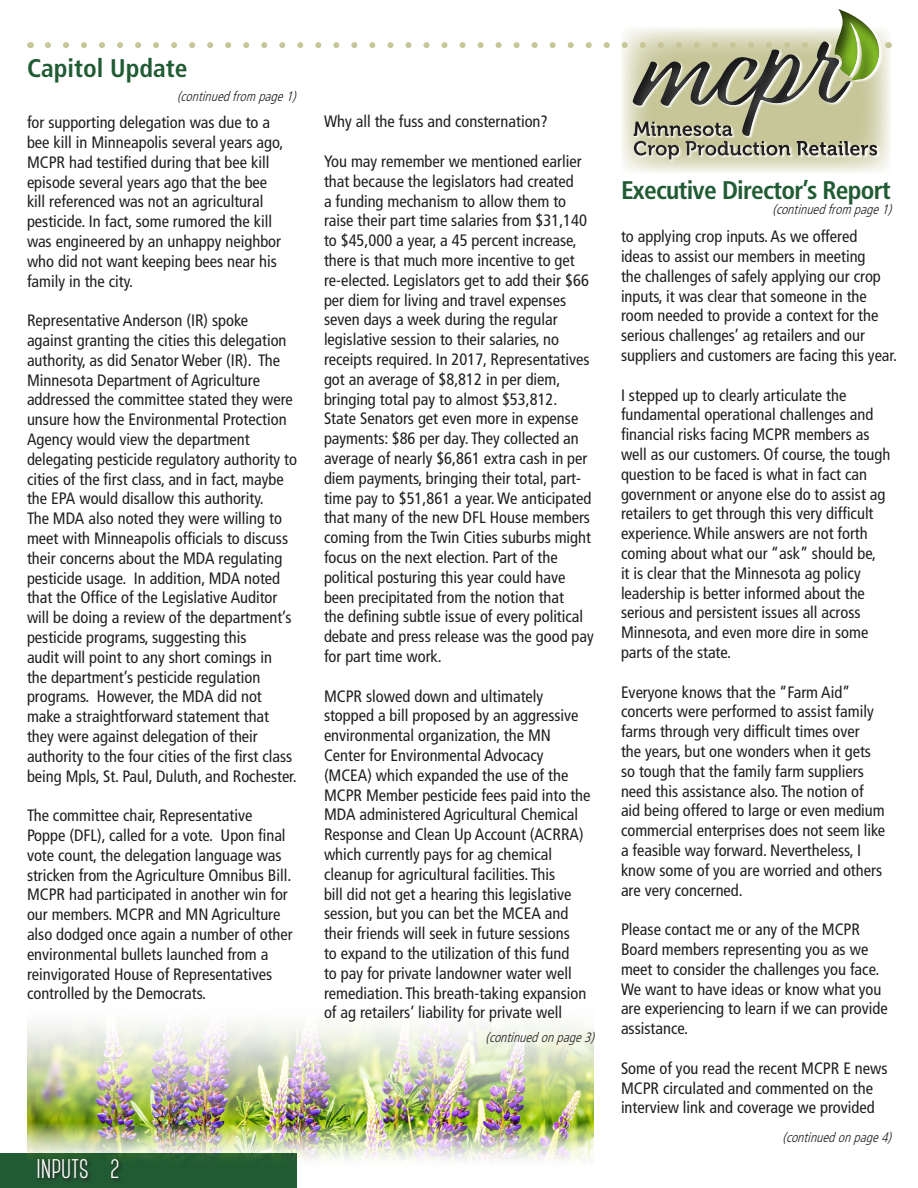
<style>
.page{position:relative;width:918px;height:1188px;background:#fff}
.page>*{position:absolute;margin:0;border:0;box-sizing:border-box;transform-origin:0 0}
.t1{font:700 27px "Canter";color:#fff}
.t2{font:700 condensed 25.5px "Frutiger LT Std";letter-spacing:-.03em;color:#215b33}
.t3{font:700 condensed 25.5px "Frutiger LT Std";color:#215b33}
.Main_body_copy{font:condensed 16.5px/19.8px "Frutiger LT Std";color:#231f20}
.t4{font:italic 300 condensed 13.5px "Frutiger LT Std";color:#231f20}
</style>
<div class="page">
<div style="left:0;top:1153px;width:297px;height:35px;background:#215b33"></div>
<svg style="left:38px;top:1170px;width:82px;height:11px"></svg>
<img style="left:27px;top:1024px;width:567px;height:146px">
<svg style="left:623px;top:31px;width:268px;height:142px"></svg>
<svg style="left:633px;top:30px;width:250px;height:133px"></svg>
<svg style="left:48px;top:30px;width:584px;height:129px"></svg>
<div style="left:632px;top:8px;width:248px;height:153px;background:#231f20;opacity:.75"></div>
<p class="t3" style="left:27px;top:53px;width:162px">Capitol Update</p>
<p class="t4" style="left:177px;top:89px;width:124px">(continuedfrom page1)</p>
<p class="Main_body_copy" style="left:27px;top:113px;width:258px">for supporting delegation was due to a bee kill in Minneapolis several years ago, MCPR had testified during that bee kill episode several years ago that the bee kill referenced was not an agricultural pesticide. In fact, some rumored the kill was engineered by an unhappy neighbor who did not want keeping bees near his family in the city.</p>
<p class="Main_body_copy" style="left:27px;top:311px;width:272px">Representative Anderson (IR) spoke against granting the cities this delegation authority, as did Senator Weber (IR). The Minnesota Department of Agriculture addressed the committee stated they were unsure how the Environmental Protection Agency would view the department delegating pesticide regulatory authority to cities of the first class, and in fact, maybe the EPA would disallow this authority.<br>The MDA also noted they were willing to meet with Minneapolis officials to discuss their concerns about the MDA regulating pesticide usage. In addition, MDA noted that the Office of the Legislative Auditor will be doing a review of the department’s pesticide programs, suggesting this<br>audit will point to any short comings in<br>the department’s pesticide regulation programs. However, the MDA did not make a straightforward statement that they were against delegation of their authority to the four cities of the first class being Mpls, St. Paul, Duluth, and Rochester.</p>
<p class="Main_body_copy" style="left:27px;top:806px;width:267px">The committee chair, Representative Poppe (DFL), called for a vote. Upon final vote count, the delegation language was stricken from the Agriculture Omnibus Bill.<br>MCPR had participated in another win for our members. MCPR and MN Agriculture also dodged once again a number of other environmental bullets launched from a reinvigorated House of Representatives controlled by the Democrats.</p>
<p class="t1" style="left:36px;top:1155px;width:84px">INPUTS 2</p>
<p class="Main_body_copy" style="left:324px;top:112px;width:225px">Why all the fuss and consternation?</p>
<p class="Main_body_copy" style="left:324px;top:152px;width:271px">You may remember we mentioned earlier that because the legislators had created<br>a funding mechanism to allow them to raise their part time salaries from $31,140 to $45,000 a year, a 45 percent increase, there is that much more incentive to get re-elected. Legislators get to add their $66 per diem for living and travel expenses seven days a week during the regular legislative session to their salaries, no receipts required. In 2017, Representatives got an average of $8,812 in per diem, bringing total pay to almost $53,812.<br>State Senators get even more in expense payments: $86 per day. They collected an average of nearly $6,861 extra cash in per diem payments, bringing their total, part&shy;time pay to $51,861 a year. We anticipated that many of the new DFL House members coming from the Twin Cities suburbs might focus on the next election. Part of the political posturing this year could have been precipitated from the notion that<br>the defining subtle issue of every political debate and press release was the good pay for part time work.</p>
<p class="Main_body_copy" style="left:324px;top:686px;width:268px">MCPR slowed down and ultimately stopped a bill proposed by an aggressive environmental organization, the MN Center for Environmental Advocacy (MCEA) which expanded the use of the MCPR Member pesticide fees paid into the MDA administered Agricultural Chemical Response and Clean Up Account (ACRRA) which currently pays for ag chemical cleanup for agricultural facilities. This<br>bill did not get a hearing this legislative session, but you can bet the MCEA and their friends will seek in future sessions<br>to expand to the utilization of this fund<br>to pay for private landowner water well remediation. This breath-taking expansion of ag retailers’ liability for private well</p>
<p class="t4" style="left:486px;top:1029px;width:114px">(continuedonpage3)</p>
<p class="t2" style="left:621px;top:175px;width:271px">Executive Director’s Report</p>
<p class="t4" style="left:773px;top:202px;width:124px">(continuedfrom page1)</p>
<p class="Main_body_copy" style="left:621px;top:227px;width:277px">to applying crop inputs. As we offered<br>ideas to assist our members in meeting<br>the challenges of safely applying our crop inputs, it was clear that someone in the room needed to provide a context for the serious challenges’ ag retailers and our suppliers and customers are facing this year.</p>
<p class="Main_body_copy" style="left:621px;top:385px;width:271px">I stepped up to clearly articulate the fundamental operational challenges and financial risks facing MCPR members as well as our customers. Of course, the tough question to be faced is what in fact can government or anyone else do to assist ag retailers to get through this very difficult experience. While answers are not forth coming about what our “ask” should be,<br>it is clear that the Minnesota ag policy leadership is better informed about the serious and persistent issues all across Minnesota, and even more dire in some parts of the state.</p>
<p class="Main_body_copy" style="left:621px;top:682px;width:266px">Everyone knows that the “Farm Aid” concerts were performed to assist family farms through very difficult times over<br>the years, but one wonders when it gets so tough that the family farm suppliers need this assistance also. The notion of aid being offered to large or even medium commercial enterprises does not seem like a feasible way forward. Nevertheless, I know some of you are worried and others are very concerned.</p>
<p class="Main_body_copy" style="left:621px;top:920px;width:268px">Please contact me or any of the MCPR Board members representing you as we meet to consider the challenges you face.<br>We want to have ideas or know what you are experiencing to learn if we can provide assistance.</p>
<p class="Main_body_copy" style="left:621px;top:1058px;width:268px">Some of you read the recent MCPR E news<br>MCPR circulated and commented on the interview link and coverage we provided</p>
<p class="t4" style="left:783px;top:1130px;width:114px">(continuedonpage4)</p>
</div>
